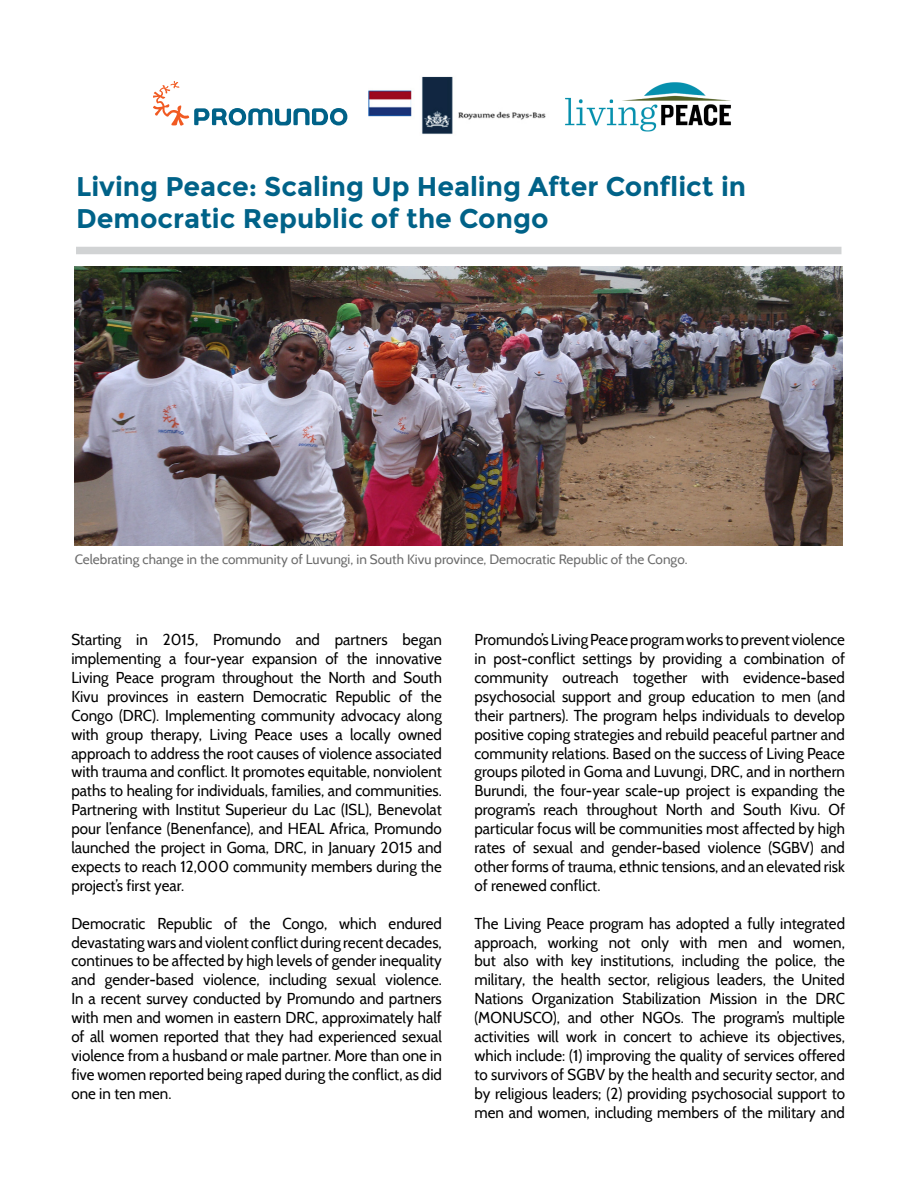
<style>
.page{position:relative;width:918px;height:1188px;background:#fff}
.page>*{position:absolute;margin:0;border:0;box-sizing:border-box;transform-origin:0 0}
.t1{font:700 27px/32.4px "Montserrat";color:#006288}
.t2{font:15.75px/18.9px "Cabin";color:#000;text-align:justify;scale:.96 1}
.t3{font:13.5px "Cabin";color:#6c6c6c}
</style>
<div class="page">
<img style="left:75px;top:266px;width:768px;height:280px">
<div style="left:76px;top:247px;width:765px;height:7px;background:#d1d3d4"></div>
<svg style="left:153px;top:81px;width:194px;height:45px"></svg>
<img style="left:368px;top:76px;width:178px;height:58px">
<img style="left:565px;top:82px;width:166px;height:50px">
<h1 class="t1" style="left:76px;top:170px;width:672px">Living Peace: Scaling Up Healing After Conflict in<br>Democratic Republic of the Congo</h1>
<p class="t3" style="left:75px;top:551px;width:614px">Celebrating change in the community of Luvungi, in South Kivu province, Democratic Republic of the Congo.</p>
<p class="t2" style="left:71px;top:630px;width:387px">Starting in 2015, Promundo and partners began implementing a four-year expansion of the innovative Living Peace program throughout the North and South Kivu provinces in eastern Democratic Republic of the Congo (DRC). Implementing community advocacy along with group therapy, Living Peace uses a locally owned approach to address the root causes of violence associated with trauma and conflict. It promotes equitable, nonviolent paths to healing for individuals, families, and communities.<br>Partnering with Institut Superieur du Lac (ISL), Benevolat pour l’enfance (Benenfance), and HEAL Africa, Promundo launched the project in Goma, DRC, in January 2015 and expects to reach 12,000 community members during the project’s first year.</p>
<p class="t2" style="left:71px;top:914px;width:388px">Democratic Republic of the Congo, which endured devastating wars and violent conflict during recent decades, continues to be affected by high levels of gender inequality and gender-based violence, including sexual violence.<br>In a recent survey conducted by Promundo and partners with men and women in eastern DRC, approximately half of all women reported that they had experienced sexual violence from a husband or male partner. More than one in five women reported being raped during the conflict, as did one in ten men.</p>
<p class="t2" style="left:475px;top:630px;width:387px">Promundo’s Living Peace program works to prevent violence in post-conflict settings by providing a combination of community outreach together with evidence-based psychosocial support and group education to men (and their partners). The program helps individuals to develop positive coping strategies and rebuild peaceful partner and community relations. Based on the success of Living Peace groups piloted in Goma and Luvungi, DRC, and in northern Burundi, the four-year scale-up project is expanding the program’s reach throughout North and South Kivu. Of particular focus will be communities most affected by high rates of sexual and gender-based violence (SGBV) and other forms of trauma, ethnic tensions, and an elevated risk of renewed conflict.</p>
<p class="t2" style="left:475px;top:914px;width:387px">The Living Peace program has adopted a fully integrated approach, working not only with men and women, but also with key institutions, including the police, the military, the health sector, religious leaders, the United Nations Organization Stabilization Mission in the DRC (MONUSCO), and other NGOs. The program’s multiple activities will work in concert to achieve its objectives, which include: (1) improving the quality of services offered to survivors of SGBV by the health and security sector, and by religious leaders; (2) providing psychosocial support to men and women, including members of the military and</p>
</div>
